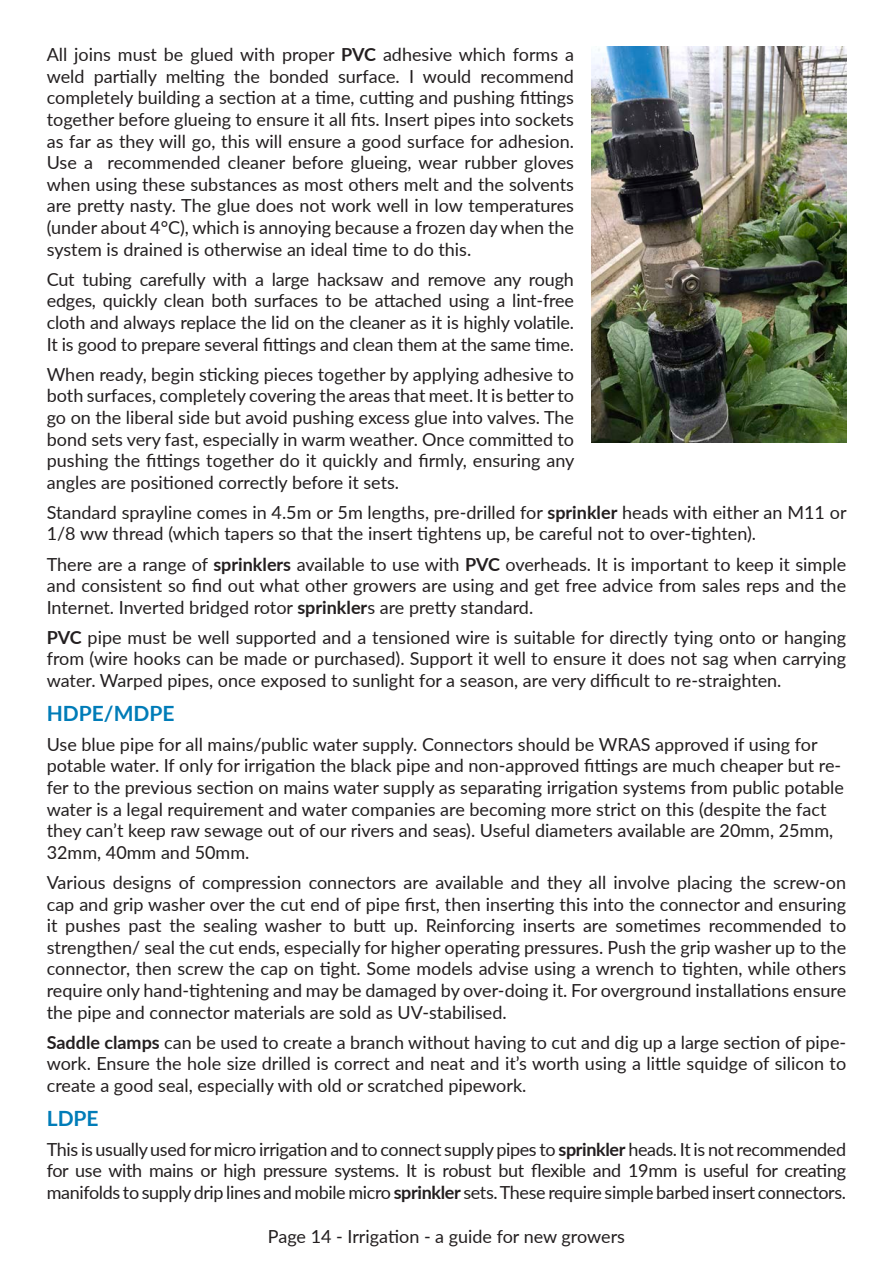
<style>
.page{position:relative;width:893px;height:1263px;background:#fff}
.page>*{position:absolute;margin:0;border:0;box-sizing:border-box;transform-origin:0 0}
.Sub_sub_heading{font:700 21px "Lato";color:#007cb8}
.Body{font:18px/21.6px "Lato";color:#231f20;text-align:justify}
.Sub_heading{font:18px/21.6px "Lato";color:#231f20}
.s1{font-weight:700}
</style>
<div class="page">
<img style="left:591px;top:47px;width:255px;height:395px">
<p class="Body" style="left:47px;top:43px;width:529px">All joins must be glued with proper <span class="s1">PVC</span> adhesive which forms a weld partially melting the bonded surface. I would recommend completely building a section at a time, cutting and pushing fittings together before glueing to ensure it all fits. Insert pipes into sockets as far as they will go, this will ensure a good surface for adhesion.<br>Use a recommended cleaner before glueing, wear rubber gloves when using these substances as most others melt and the solvents are pretty nasty. The glue does not work well in low temperatures (under about 4°C), which is annoying because a frozen day when the system is drained is otherwise an ideal time to do this.</p>
<p class="Body" style="left:47px;top:268px;width:529px">Cut tubing carefully with a large hacksaw and remove any rough edges, quickly clean both surfaces to be attached using a lint-free cloth and always replace the lid on the cleaner as it is highly volatile.<br>It is good to prepare several fittings and clean them at the same time.</p>
<p class="Body" style="left:47px;top:363px;width:529px">When ready, begin sticking pieces together by applying adhesive to both surfaces, completely covering the areas that meet. It is better to go on the liberal side but avoid pushing excess glue into valves. The bond sets very fast, especially in warm weather. Once committed to pushing the fittings together do it quickly and firmly, ensuring any angles are positioned correctly before it sets.</p>
<p class="Body" style="left:47px;top:501px;width:801px">Standard sprayline comes in 4.5m or 5m lengths, pre-drilled for <span class="s1">sprinkler</span> heads with either an M11 or<br>1/8 ww thread (which tapers so that the insert tightens up, be careful not to over-tighten).</p>
<p class="Body" style="left:47px;top:552px;width:801px">There are a range of <span class="s1">sprinklers</span> available to use with <span class="s1">PVC</span> overheads. It is important to keep it simple and consistent so find out what other growers are using and get free advice from sales reps and the Internet. Inverted bridged rotor <span class="s1">sprinkler</span>s are pretty standard.</p>
<p class="Body" style="left:47px;top:626px;width:801px"><span class="s1">PVC</span> pipe must be well supported and a tensioned wire is suitable for directly tying onto or hanging from (wire hooks can be made or purchased). Support it well to ensure it does not sag when carrying water. Warped pipes, once exposed to sunlight for a season, are very difficult to re-straighten.</p>
<p class="Sub_sub_heading" style="left:47px;top:698px;width:129px">HDPE/MDPE</p>
<p class="Sub_heading" style="left:47px;top:733px;width:799px">Use blue pipe for all mains/public water supply. Connectors should be WRAS approved if using for potable water. If only for irrigation the black pipe and non-approved fittings are much cheaper but re&shy;fer to the previous section on mains water supply as separating irrigation systems from public potable water is a legal requirement and water companies are becoming more strict on this (despite the fact they can’t keep raw sewage out of our rivers and seas). Useful diameters available are 20mm, 25mm, 32mm, 40mm and 50mm.</p>
<p class="Body" style="left:47px;top:871px;width:801px">Various designs of compression connectors are available and they all involve placing the screw-on cap and grip washer over the cut end of pipe first, then inserting this into the connector and ensuring it pushes past the sealing washer to butt up. Reinforcing inserts are sometimes recommended to strengthen/ seal the cut ends, especially for higher operating pressures. Push the grip washer up to the connector, then screw the cap on tight. Some models advise using a wrench to tighten, while others require only hand-tightening and may be damaged by over-doing it. For overground installations ensure the pipe and connector materials are sold as UV-stabilised.</p>
<p class="Body" style="left:47px;top:1030px;width:801px"><span class="s1">Saddle clamps</span> can be used to create a branch without having to cut and dig up a large section of pipe&shy;work. Ensure the hole size drilled is correct and neat and it’s worth using a little squidge of silicon to create a good seal, especially with old or scratched pipework.</p>
<p class="Sub_sub_heading" style="left:47px;top:1102px;width:53px">LDPE</p>
<p class="Body" style="left:47px;top:1138px;width:801px">This is usually used for micro irrigation and to connect supply pipes to <span class="s1">sprinkler</span> heads. It is not recommended for use with mains or high pressure systems. It is robust but flexible and 19mm is useful for creating manifolds to supply drip lines and mobile micro <span class="s1">sprinkler</span> sets. These require simple barbed insert connectors.</p>
<p class="Body" style="left:268px;top:1225px;width:359px">Page 14 - Irrigation - a guide for new growers</p>
</div>
